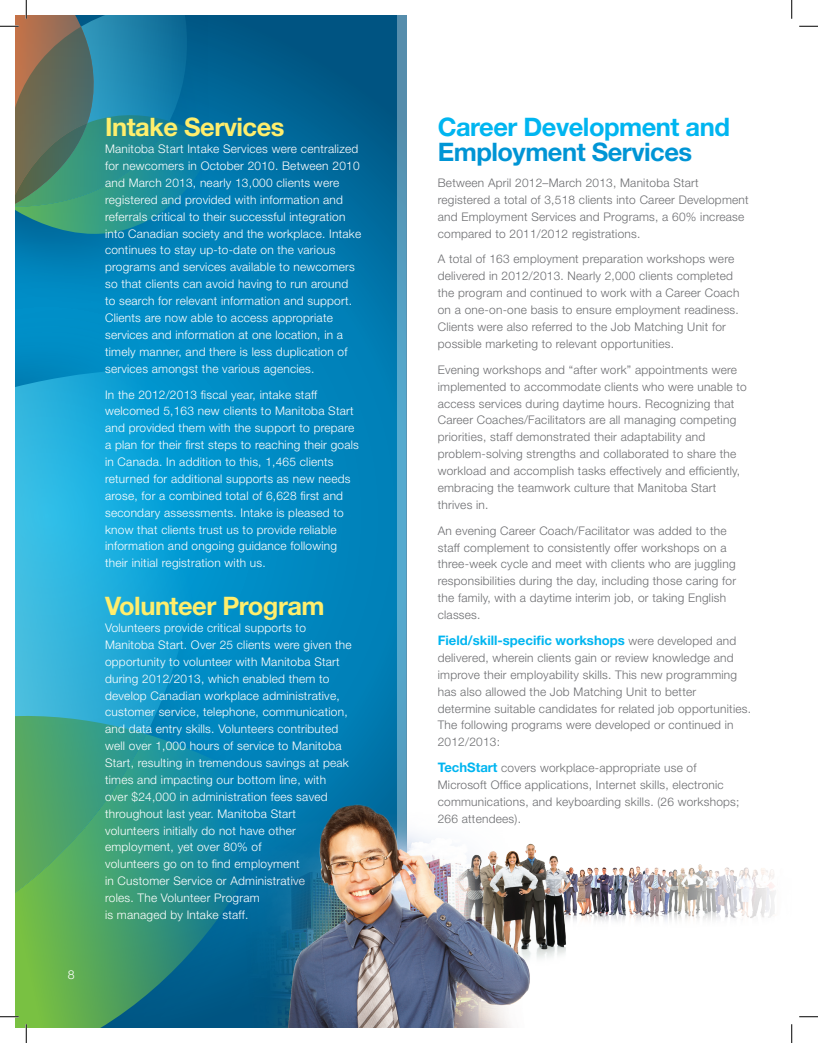
<style>
.page{position:relative;width:818px;height:1043px;background:#fff}
.page>*{position:absolute;margin:0;border:0;box-sizing:border-box;transform-origin:0 0}
.t1{font:700 25.5px "Helvetica Neue";letter-spacing:-.02em;color:#ffee6c}
.t2{font:700 25.5px "Helvetica Neue";letter-spacing:-.02em;color:#00b5f0}
.t3{font:700 25.5px "Helvetica Neue";letter-spacing:-.02em;color:#0095d5}
.t4{font:700 13.12px "Helvetica Neue";color:#00b5f0}
.t5{font:300 12.25px "Helvetica Neue";color:#fff}
.t6{font:300 11.88px/16.9px "Helvetica Neue";letter-spacing:.02em;color:#fff}
.t7{font:300 11.88px/16.9px "Helvetica Neue";letter-spacing:.02em;color:#6c6d70}
.s1{font-weight:300;font-size:11.88px;color:#6c6d70}
.s2{font-weight:700;font-size:13.12px;color:#00b5f0}
</style>
<div class="page">
<img style="left:576px;top:864px;width:200px;height:58px">
<img style="left:533px;top:844px;width:43px;height:115px">
<svg style="left:283px;top:15px;width:114px;height:787px;background:#006ea2"></svg>
<svg style="left:397px;top:15px;width:10px;height:787px;background:#569dc0"></svg>
<svg style="left:15px;top:15px;width:268px;height:249px;background:#0071a5"></svg>
<div style="left:15px;top:264px;width:337px;height:764px;background:#0086be"></div>
<svg style="left:15px;top:346px;width:240px;height:388px"></svg>
<svg style="left:15px;top:705px;width:131px;height:29px;background:#38a8ad"></svg>
<svg style="left:15px;top:734px;width:225px;height:294px;background:#1b828d"></svg>
<svg style="left:15px;top:734px;width:131px;height:263px;background:#4fa767"></svg>
<img style="left:240px;top:802px;width:293px;height:226px">
<svg style="left:799px;top:25px;width:19px;height:2px"></svg>
<svg style="left:0;top:1015px;width:19px;height:2px"></svg>
<svg style="left:799px;top:1016px;width:19px;height:1px"></svg>
<svg style="left:0;top:0;width:214px;height:234px;background:#4d8f98"></svg>
<svg style="left:25px;top:1024px;width:2px;height:18px"></svg>
<svg style="left:791px;top:0;width:1px;height:19px"></svg>
<svg style="left:791px;top:1024px;width:1px;height:18px"></svg>
<p class="t5" style="left:68px;top:967px;width:8px">8</p>
<h1 class="t1" style="left:105px;top:111px;width:181px">Intake Services</h1>
<p class="t6" style="left:105px;top:140px;width:257px">Manitoba Start Intake Services were centralized for newcomers in October 2010. Between 2010 and March 2013, nearly 13,000 clients were registered and provided with information and referrals critical to their successful integration into Canadian society and the workplace. Intake continues to stay up-to-date on the various programs and services available to newcomers so that clients can avoid having to run around to search for relevant information and support.<br>Clients are now able to access appropriate services and information at one location, in a timely manner, and there is less duplication of services amongst the various agencies.</p>
<p class="t6" style="left:105px;top:385px;width:255px">In the 2012/2013 fiscal year, intake staff welcomed 5,163 new clients to Manitoba Start and provided them with the support to prepare a plan for their first steps to reaching their goals in Canada. In addition to this, 1,465 clients returned for additional supports as new needs arose, for a combined total of 6,628 first and secondary assessments. Intake is pleased to know that clients trust us to provide reliable information and ongoing guidance following their initial registration with us.</p>
<h1 class="t1" style="left:105px;top:590px;width:221px">Volunteer Program</h1>
<p class="t6" style="left:105px;top:619px;width:248px">Volunteers provide critical supports to Manitoba Start. Over 25 clients were given the opportunity to volunteer with Manitoba Start during 2012/2013, which enabled them to develop Canadian workplace administrative, customer service, telephone, communication, and data entry skills. Volunteers contributed well over 1,000 hours of service to Manitoba Start, resulting in tremendous savings at peak times and impacting our bottom line, with over $24,000 in administration fees saved throughout last year. Manitoba Start volunteers initially do not have other employment, yet over 80% of<br>volunteers go on to find employment<br>in Customer Service or Administrative<br>roles. The Volunteer Program<br>is managed by Intake staff.</p>
<h1 class="t2" style="left:438px;top:111px;width:294px">Career Development and</h1>
<h1 class="t3" style="left:438px;top:136px;width:256px">Employment Services</h1>
<p class="t7" style="left:438px;top:174px;width:312px">Between April 2012–March 2013, Manitoba Start registered a total of 3,518 clients into Career Development and Employment Services and Programs, a 60% increase compared to 2011/2012 registrations.</p>
<p class="t7" style="left:438px;top:250px;width:303px">A total of 163 employment preparation workshops were delivered in 2012/2013. Nearly 2,000 clients completed the program and continued to work with a Career Coach on a one-on-one basis to ensure employment readiness.<br>Clients were also referred to the Job Matching Unit for possible marketing to relevant opportunities.</p>
<p class="t7" style="left:438px;top:361px;width:310px">Evening workshops and “after work” appointments were implemented to accommodate clients who were unable to access services during daytime hours. Recognizing that Career Coaches/Facilitators are all managing competing priorities, staff demonstrated their adaptability and problem-solving strengths and collaborated to share the workload and accomplish tasks effectively and efficiently, embracing the teamwork culture that Manitoba Start thrives in.</p>
<p class="t7" style="left:438px;top:522px;width:300px">An evening Career Coach/Facilitator was added to the staff complement to consistently offer workshops on a three-week cycle and meet with clients who are juggling responsibilities during the day, including those caring for the family, with a daytime interim job, or taking English classes.</p>
<p class="t4" style="left:438px;top:632px;width:300px">Field/skill-specific workshops <span class="s1">were developed and</span></p>
<p class="t7" style="left:437px;top:649px;width:315px">delivered, wherein clients gain or review knowledge and improve their employability skills. This new programming has also allowed the Job Matching Unit to better determine suitable candidates for related job opportunities.<br>The following programs were developed or continued in 2012/2013:</p>
<p class="t7" style="left:437px;top:759px;width:303px"><span class="s2">TechStart</span> covers workplace-appropriate use of Microsoft Office applications, Internet skills, electronic communications, and keyboarding skills. (26 workshops; 266 attendees).</p>
</div>
